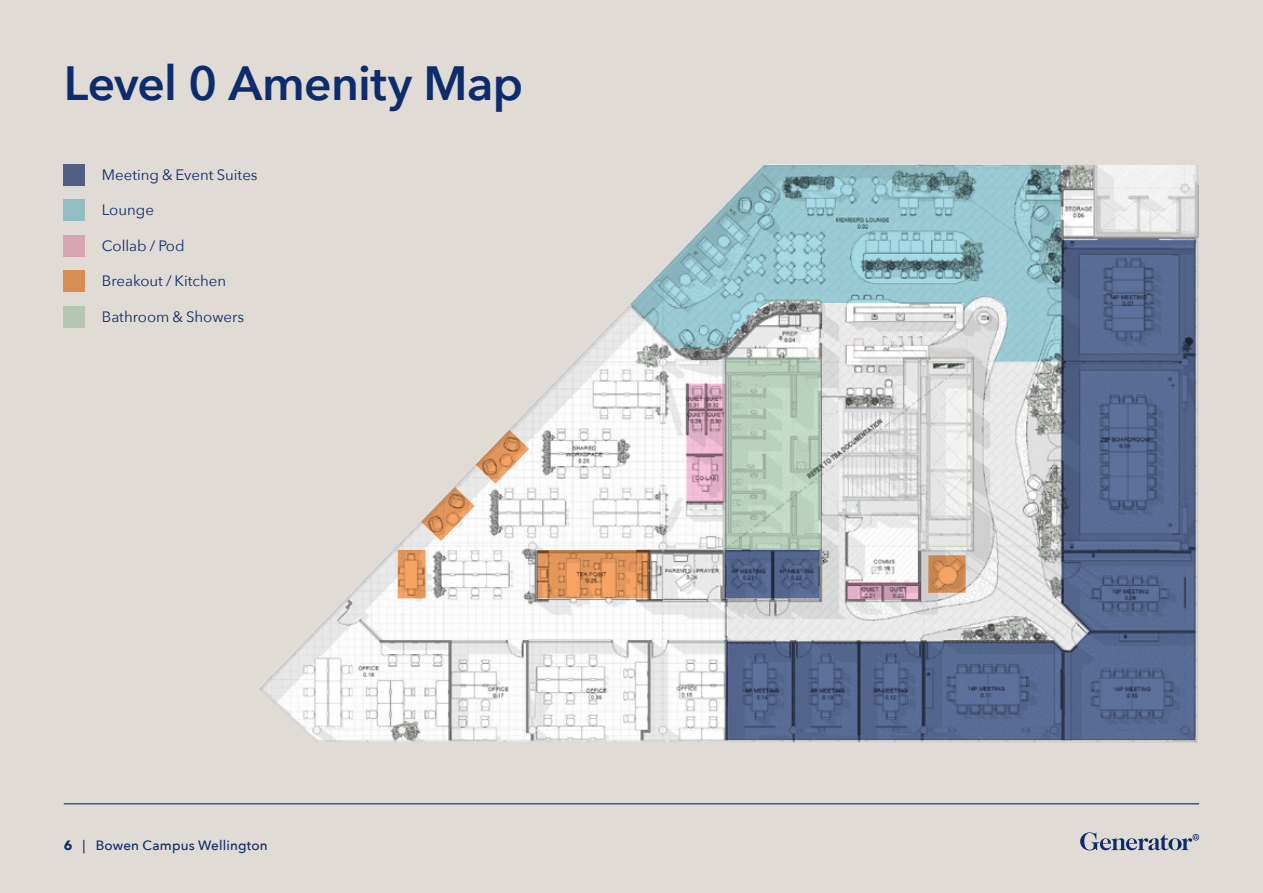
<style>
.page{position:relative;width:1263px;height:893px;background:#e0dbd5}
.page>*{position:absolute;margin:0;border:0;box-sizing:border-box;transform-origin:0 0}
.t1{font:600 48px "Avenir Next";letter-spacing:-.015em;color:#0d2c6c}
.t2{font:15px "Avenir Next";color:#0d2c6c}
.t3{font:500 13.5px "Avenir Next";letter-spacing:.01em;color:#0d2c6c}
.s1{font-weight:700}
</style>
<div class="page">
<svg style="left:1080px;top:832px;width:119px;height:18px"></svg>
<hr style="left:64px;top:803px;width:1135px;height:1px;background:#0d2c6c">
<div style="left:64px;top:200px;width:21px;height:21px;background:#92bec2"></div>
<div style="left:64px;top:271px;width:21px;height:21px;background:#d98d53"></div>
<div style="left:64px;top:306px;width:21px;height:22px;background:#b4c7b1"></div>
<div style="left:64px;top:164px;width:21px;height:21px;background:#516082"></div>
<div style="left:64px;top:235px;width:21px;height:21px;background:#d8a5b4"></div>
<img style="left:259px;top:164px;width:940px;height:578px">
<svg style="left:630px;top:165px;width:431px;height:196px"></svg>
<svg style="left:726px;top:240px;width:469px;height:500px;background:#8f9eb1"></svg>
<svg style="left:537px;top:550px;width:113px;height:48px;background:#d78f57"></svg>
<svg style="left:928px;top:555px;width:38px;height:38px"></svg>
<svg style="left:398px;top:550px;width:28px;height:48px"></svg>
<svg style="left:421px;top:430px;width:108px;height:111px"></svg>
<svg style="left:725px;top:358px;width:94px;height:240px;background:#a0b6af"></svg>
<svg style="left:686px;top:384px;width:39px;height:119px;background:#cda0b4"></svg>
<svg style="left:846px;top:582px;width:74px;height:18px"></svg>
<h1 class="t1" style="left:64px;top:42px;width:461px">Level 0 Amenity Map</h1>
<p class="t2" style="left:102px;top:162px;width:157px">Meeting &amp; Event Suites</p>
<p class="t2" style="left:102px;top:197px;width:54px">Lounge</p>
<p class="t2" style="left:102px;top:233px;width:84px">Collab / Pod</p>
<p class="t2" style="left:102px;top:268px;width:126px">Breakout / Kitchen</p>
<p class="t2" style="left:102px;top:304px;width:144px">Bathroom &amp; Showers</p>
<p class="t3" style="left:64px;top:834px;width:205px"><span class="s1">6</span> | Bowen Campus Wellington</p>
</div>
